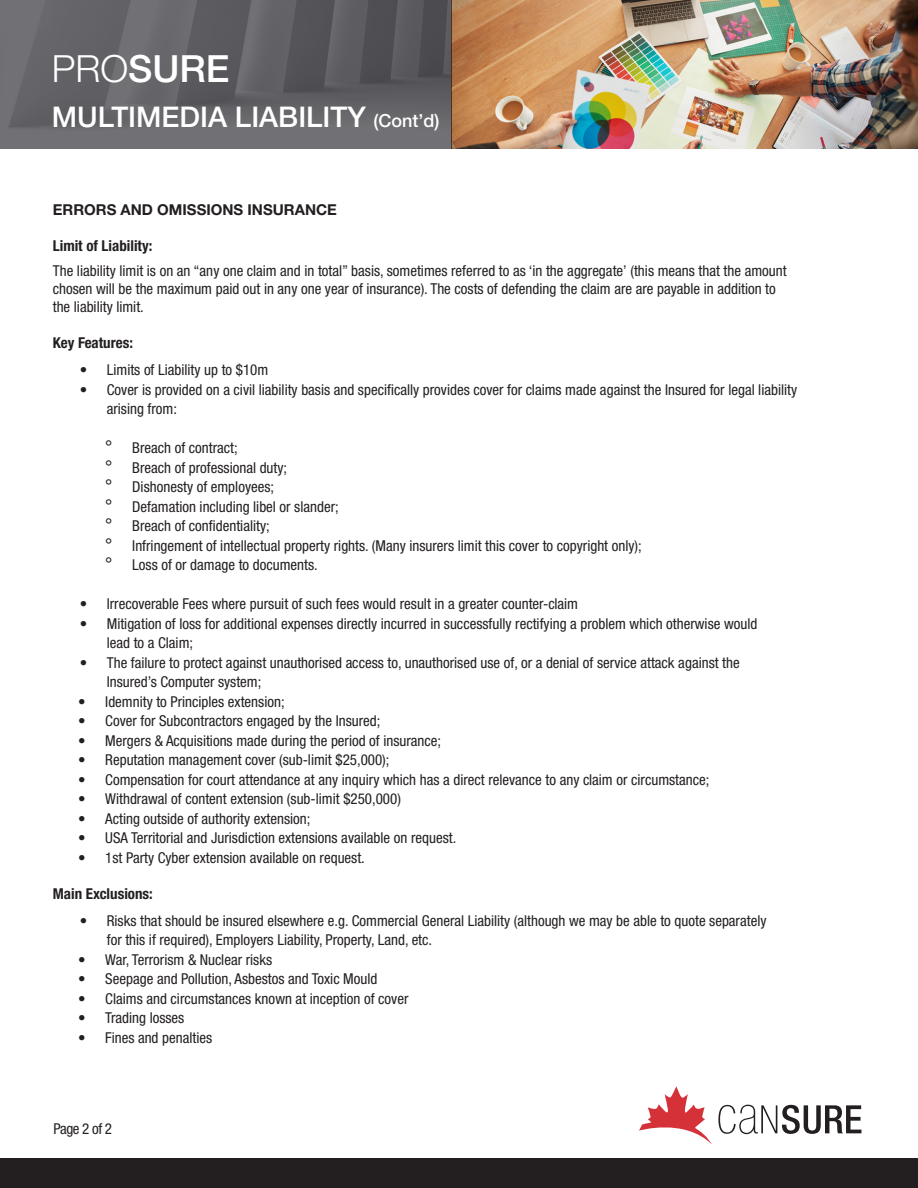
<style>
.page{position:relative;width:918px;height:1188px;background:#fff}
.page>*{position:absolute;margin:0;border:0;box-sizing:border-box;transform-origin:0 0}
.t1{font:500 37.5px "Helvetica Neue LT Std";color:#fff}
.t2{font:500 28.5px "Helvetica Neue LT Std";color:#fff}
.t3{font:condensed 15px/19.5px "Helvetica Neue LT Std";color:#231f20}
.t4{font:700 condensed 15px "Helvetica Neue LT Std";color:#231f20}
.t5{font:700 15px "Helvetica Neue LT Std";color:#231f20}
.s1{font-weight:300}
.s2{font-size:18px}
</style>
<div class="page">
<img style="left:452px;top:0;width:466px;height:149px">
<svg style="left:0;top:0;width:452px;height:149px;background:#636266"></svg>
<div style="left:0;top:1159px;width:918px;height:29px;background:#231f20"></div>
<svg style="left:639px;top:1086px;width:73px;height:58px"></svg>
<svg style="left:718px;top:1105px;width:143px;height:29px"></svg>
<p class="t1" style="left:52px;top:46px;width:179px"><span class="s1">PRO</span>SURE</p>
<p class="t2" style="left:52px;top:100px;width:389px">MULTIMEDIA LIABILITY <span class="s2">(Cont’d)</span></p>
<p class="t5" style="left:53px;top:200px;width:286px">ERRORS AND OMISSIONS INSURANCE</p>
<p class="t4" style="left:53px;top:236px;width:101px">Limit of Liability:</p>
<p class="t3" style="left:53px;top:261px;width:735px">The liability limit is on an “any one claim and in total” basis, sometimes referred to as ‘in the aggregate’ (this means that the amount</p>
<p class="t3" style="left:53px;top:279px;width:725px">chosen will be the maximum paid out in any one year of insurance). The costs of defending the claim are are payable in addition to</p>
<p class="t3" style="left:53px;top:297px;width:93px">the liability limit.</p>
<p class="t4" style="left:53px;top:334px;width:82px">Key Features:</p>
<p class="t3" style="left:80px;top:360px;width:190px">• Limits of Liability up to $10m</p>
<p class="t3" style="left:107px;top:380px;width:692px;text-indent:-27px">• Cover is provided on a civil liability basis and specifically provides cover for claims made against the Insured for legal liability arising from:</p>
<p class="t3" style="left:105px;top:438px;width:134px"><span class="s2">°</span> Breach of contract;</p>
<p class="t3" style="left:105px;top:458px;width:183px"><span class="s2">°</span> Breach of professional duty;</p>
<p class="t3" style="left:105px;top:477px;width:170px"><span class="s2">°</span> Dishonesty of employees;</p>
<p class="t3" style="left:105px;top:497px;width:235px"><span class="s2">°</span> Defamation including libel or slander;</p>
<p class="t3" style="left:105px;top:516px;width:166px"><span class="s2">°</span> Breach of confidentiality;</p>
<p class="t3" style="left:105px;top:536px;width:538px"><span class="s2">°</span> Infringement of intellectual property rights. (Many insurers limit this cover to copyright only);</p>
<p class="t3" style="left:105px;top:555px;width:214px"><span class="s2">°</span> Loss of or damage to documents.</p>
<p class="t3" style="left:80px;top:594px;width:500px">• Irrecoverable Fees where pursuit of such fees would result in a greater counter-claim</p>
<p class="t3" style="left:107px;top:614px;width:652px;text-indent:-27px">• Mitigation of loss for additional expenses directly incurred in successfully rectifying a problem which otherwise would lead to a Claim;</p>
<p class="t3" style="left:80px;top:653px;width:661px">• The failure to protect against unauthorised access to, unauthorised use of, or a denial of service attack against the</p>
<p class="t3" style="left:107px;top:672px;width:156px">Insured’s Computer system;</p>
<p class="t3" style="left:78px;top:692px;width:208px">• Idemnity to Principles extension;</p>
<p class="t3" style="left:78px;top:711px;width:304px">• Cover for Subcontractors engaged by the Insured;</p>
<p class="t3" style="left:78px;top:731px;width:364px">• Mergers &amp; Acquisitions made during the period of insurance;</p>
<p class="t3" style="left:78px;top:750px;width:313px">• Reputation management cover (sub-limit $25,000);</p>
<p class="t3" style="left:78px;top:770px;width:633px">• Compensation for court attendance at any inquiry which has a direct relevance to any claim or circumstance;</p>
<p class="t3" style="left:78px;top:789px;width:324px">• Withdrawal of content extension (sub-limit $250,000)</p>
<p class="t3" style="left:78px;top:809px;width:234px">• Acting outside of authority extension;</p>
<p class="t3" style="left:78px;top:828px;width:380px">• USA Territorial and Jurisdiction extensions available on request.</p>
<p class="t3" style="left:78px;top:848px;width:288px">• 1st Party Cyber extension available on request.</p>
<p class="t4" style="left:53px;top:884px;width:102px">Main Exclusions:</p>
<p class="t3" style="left:107px;top:911px;width:661px;text-indent:-27px">• Risks that should be insured elsewhere e.g. Commercial General Liability (although we may be able to quote separately for this if required), Employers Liability, Property, Land, etc.</p>
<p class="t3" style="left:78px;top:950px;width:195px">• War, Terrorism &amp; Nuclear risks</p>
<p class="t3" style="left:78px;top:969px;width:301px">• Seepage and Pollution, Asbestos and Toxic Mould</p>
<p class="t3" style="left:78px;top:989px;width:332px">• Claims and circumstances known at inception of cover</p>
<p class="t3" style="left:78px;top:1008px;width:108px">• Trading losses</p>
<p class="t3" style="left:78px;top:1028px;width:135px">• Fines and penalties</p>
<p class="t3" style="left:54px;top:1119px;width:60px">Page 2 of 2</p>
</div>
